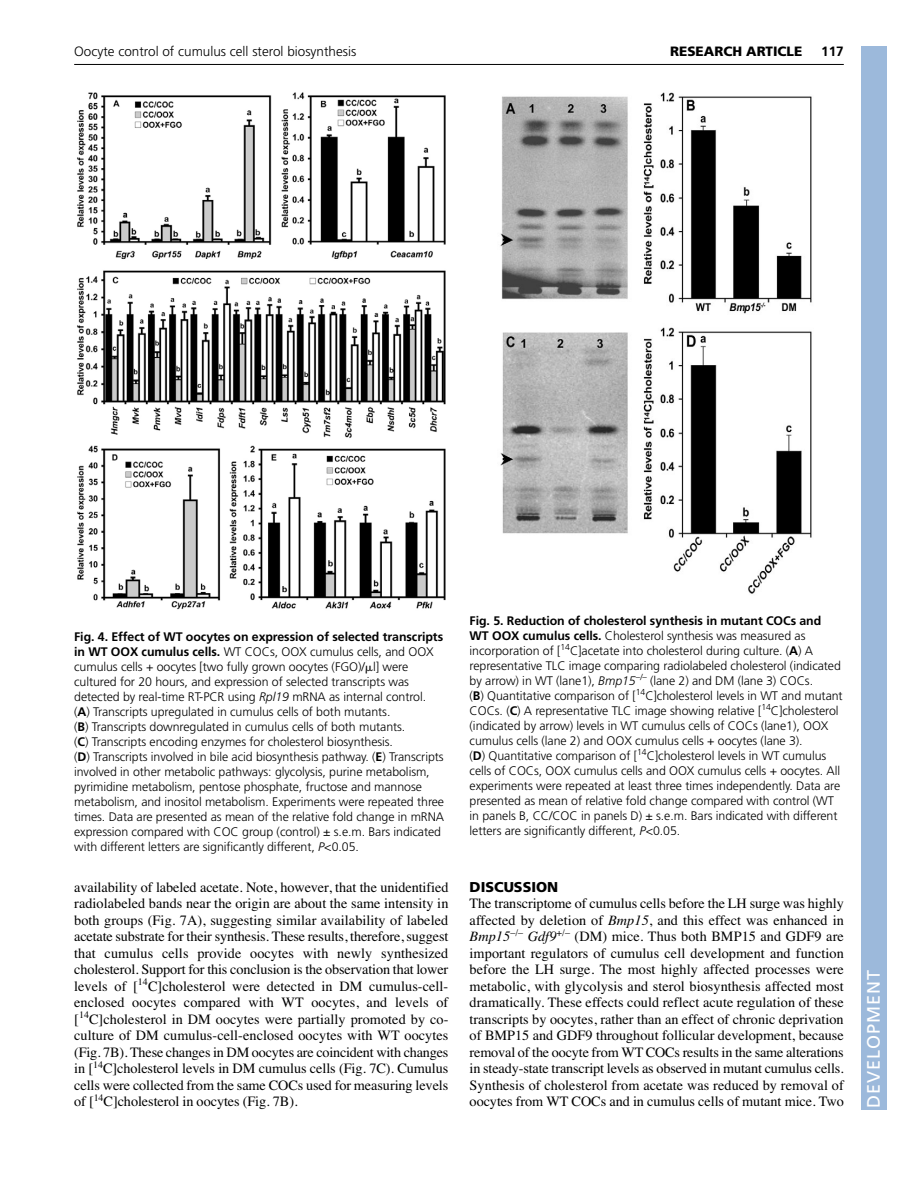
<style>
.page{position:relative;width:918px;height:1188px;background:#fff}
.page>*{position:absolute;margin:0;border:0;box-sizing:border-box;transform-origin:0 0}
.t1{font:18px "Frutiger LT Std";letter-spacing:.055em;color:#fff}
.t2{font:14.25px/16.5px "Times";letter-spacing:-.005em;color:#000;text-align:justify}
.t3{font:900 14.25px "Frutiger LT Std";color:#000}
.t4{font:300 13.5px "Frutiger LT Std";color:#000}
.t5{font:900 13.5px "Frutiger LT Std";color:#000}
.t6{font:700 13.5px "Frutiger LT Std";color:#000}
.t7{font:300 12.3px/15px "Frutiger LT Std";letter-spacing:-.005em;color:#000}
.s1{font-weight:700}
.s2{font-family:"Mathematical Pi One";font-weight:400}
.s3{font-style:italic}
</style>
<div class="page">
<hr style="left:74px;top:64px;width:770px;height:1px;background:#000">
<img style="left:77px;top:92px;width:369px;height:518px">
<img style="left:500px;top:92px;width:312px;height:502px">
<div style="left:861px;top:46px;width:25px;height:1064px;background:#9cb9db"></div>
<p class="t4" style="left:74px;top:46px;width:284px">Oocyte control of cumulus cell sterol biosynthesis</p>
<p class="t5" style="left:670px;top:46px;width:134px">RESEARCH ARTICLE</p>
<p class="t6" style="left:821px;top:46px;width:24px">117</p>
<p class="t7" style="left:74px;top:630px;width:372px"><span class="s1">Fig. 4. Effect of WT oocytes on expression of selected transcripts in WT OOX cumulus cells.</span> WT COCs, OOX cumulus cells, and OOX cumulus cells + oocytes [two fully grown oocytes (FGO)/<span class="s2">-</span>l] were cultured for 20 hours, and expression of selected transcripts was detected by real-time RT-PCR using <span class="s3">Rpl19</span> mRNA as internal control. (<span class="s1">A</span>) Transcripts upregulated in cumulus cells of both mutants.<br>(<span class="s1">B</span>) Transcripts downregulated in cumulus cells of both mutants.<br>(<span class="s1">C</span>) Transcripts encoding enzymes for cholesterol biosynthesis.<br>(<span class="s1">D</span>) Transcripts involved in bile acid biosynthesis pathway. (<span class="s1">E</span>) Transcripts involved in other metabolic pathways: glycolysis, purine metabolism, pyrimidine metabolism, pentose phosphate, fructose and mannose metabolism, and inositol metabolism. Experiments were repeated three times. Data are presented as mean of the relative fold change in mRNA expression compared with COC group (control) ± s.e.m. Bars indicated with different letters are significantly different, <span class="s3">P</span>&lt;0.05.</p>
<p class="t7" style="left:470px;top:614px;width:375px"><span class="s1">Fig. 5. Reduction of cholesterol synthesis in mutant COCs and WT OOX cumulus cells.</span> Cholesterol synthesis was measured as incorporation of [<sup>14</sup>C]acetate into cholesterol during culture. (<span class="s1">A</span>) A representative TLC image comparing radiolabeled cholesterol (indicated by arrow) in WT (lane1), <span class="s3">Bmp15</span><sup>–/–</sup> (lane 2) and DM (lane 3) COCs.<br>(<span class="s1">B</span>) Quantitative comparison of [<sup>14</sup>C]cholesterol levels in WT and mutant COCs. (<span class="s1">C</span>) A representative TLC image showing relative [<sup>14</sup>C]cholesterol (indicated by arrow) levels in WT cumulus cells of COCs (lane1), OOX cumulus cells (lane 2) and OOX cumulus cells + oocytes (lane 3).<br>(<span class="s1">D</span>) Quantitative comparison of [<sup>14</sup>C]cholesterol levels in WT cumulus cells of COCs, OOX cumulus cells and OOX cumulus cells + oocytes. All experiments were repeated at least three times independently. Data are presented as mean of relative fold change compared with control (WT in panels B, CC/COC in panels D) ± s.e.m. Bars indicated with different letters are significantly different, <span class="s3">P</span>&lt;0.05.</p>
<p class="t2" style="left:74px;top:880px;width:376px">availability of labeled acetate. Note, however, that the unidentified radiolabeled bands near the origin are about the same intensity in both groups (Fig. 7A), suggesting similar availability of labeled acetate substrate for their synthesis. These results, therefore, suggest that cumulus cells provide oocytes with newly synthesized cholesterol. Support for this conclusion is the observation that lower levels of [<sup>14</sup>C]cholesterol were detected in DM cumulus-cell&shy;enclosed oocytes compared with WT oocytes, and levels of [<sup>14</sup>C]cholesterol in DM oocytes were partially promoted by co&shy;culture of DM cumulus-cell-enclosed oocytes with WT oocytes (Fig. 7B). These changes in DM oocytes are coincident with changes in [<sup>14</sup>C]cholesterol levels in DM cumulus cells (Fig. 7C). Cumulus cells were collected from the same COCs used for measuring levels of [<sup>14</sup>C]cholesterol in oocytes (Fig. 7B).</p>
<p class="t3" style="left:470px;top:881px;width:90px">DISCUSSION</p>
<p class="t2" style="left:470px;top:897px;width:376px">The transcriptome of cumulus cells before the LH surge was highly affected by deletion of <span class="s3">Bmp15</span>, and this effect was enhanced in <span class="s3">Bmp15</span><sup>–/–</sup> <span class="s3">Gdf9</span><sup>+/–</sup> (DM) mice. Thus both BMP15 and GDF9 are important regulators of cumulus cell development and function before the LH surge. The most highly affected processes were metabolic, with glycolysis and sterol biosynthesis affected most dramatically. These effects could reflect acute regulation of these transcripts by oocytes, rather than an effect of chronic deprivation of BMP15 and GDF9 throughout follicular development, because removal of the oocyte from WT COCs results in the same alterations in steady-state transcript levels as observed in mutant cumulus cells.<br>Synthesis of cholesterol from acetate was reduced by removal of oocytes from WT COCs and in cumulus cells of mutant mice. Two</p>
<h1 class="t1" style="left:863px;top:1108px;width:140px;rotate:-90deg">DEVELOPMENT</h1>
</div>
